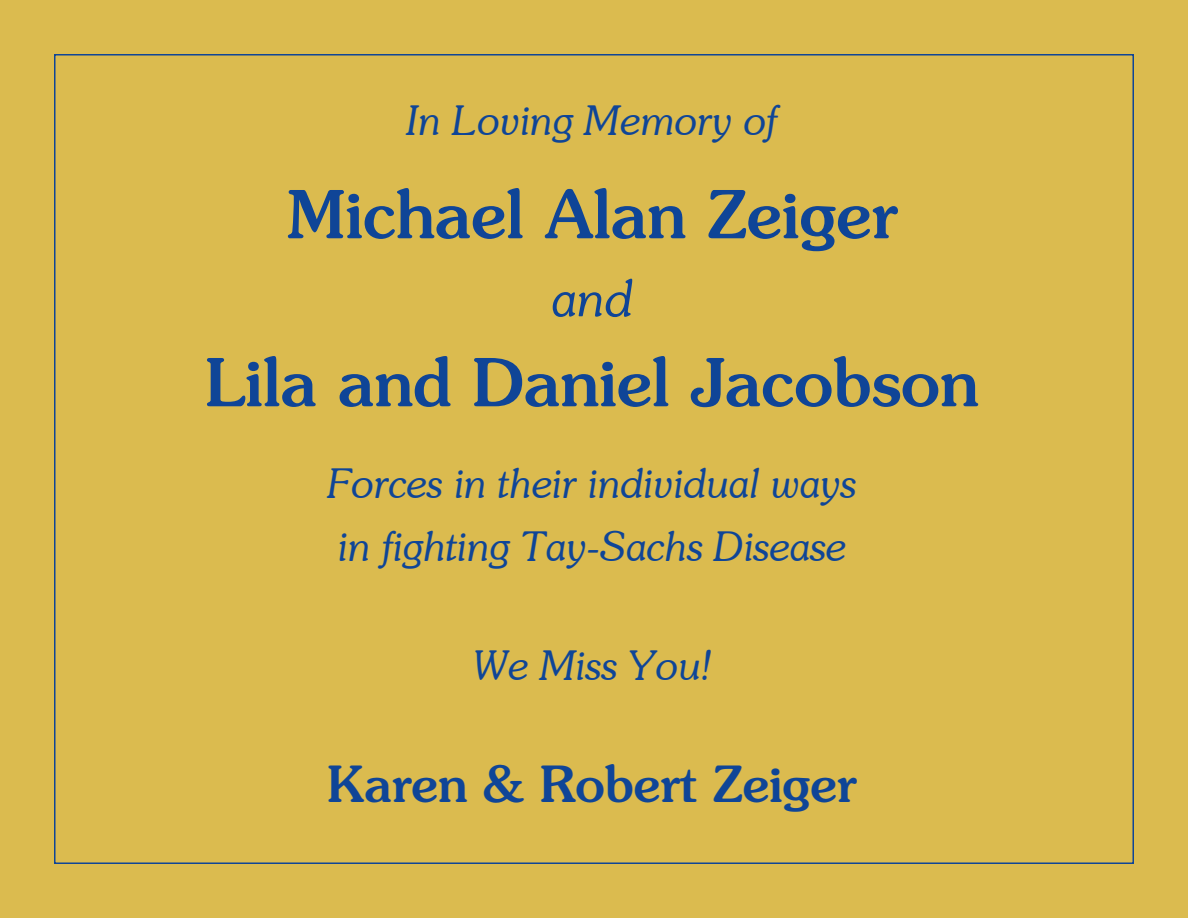
<style>
.page{position:relative;width:1188px;height:918px;background:#dbbb4f}
.page>*{position:absolute;margin:0;border:0;box-sizing:border-box;transform-origin:0 0}
.t1{font:500 66px "Souvenir";color:#0f4597}
.t2{font:italic 300 51px "Souvenir IT Cby BT";color:#0f4597}
.t3{font:500 49.8px "Souvenir";color:#0f4597}
.t4{font:italic 300 41.25px/63px "Souvenir IT Cby BT";color:#0f4597}
</style>
<div class="page">
<p class="t4" style="left:407px;top:88px;width:372px">In Loving Memory of</p>
<h1 class="t1" style="left:287px;top:175px;width:613px">Michael Alan Zeiger</h1>
<p class="t2" style="left:551px;top:267px;width:83px">and</p>
<h1 class="t1" style="left:205px;top:343px;width:775px">Lila and Daniel Jacobson</h1>
<p class="t4" style="left:328px;top:451px;width:530px">Forces in their individual ways in fighting Tay-Sachs Disease</p>
<p class="t4" style="left:472px;top:633px;width:241px">We Miss You!</p>
<p class="t3" style="left:328px;top:753px;width:531px">Karen &amp; Robert Zeiger</p>
</div>
